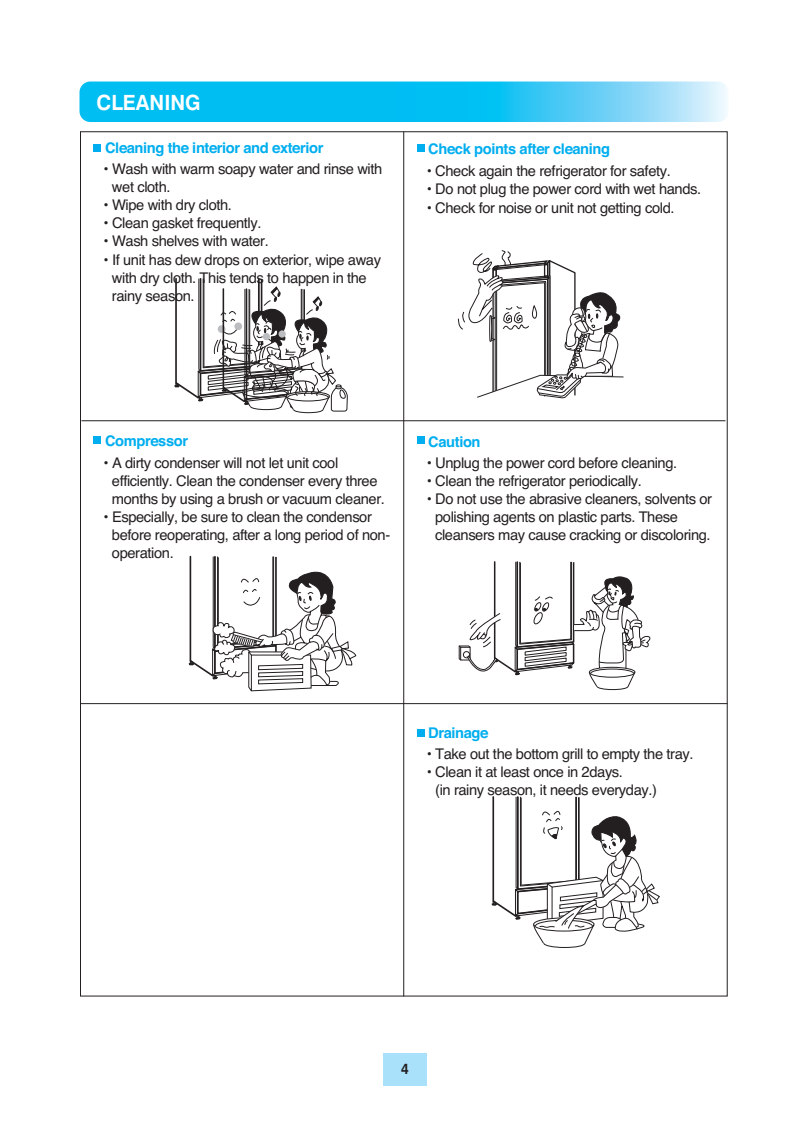
<style>
.page{position:relative;width:810px;height:1134px;background:#fff}
.page>*{position:absolute;margin:0;border:0;box-sizing:border-box;transform-origin:0 0}
.t1{font:700 21px "Swiss 721 BT";color:#fff;scale:.95 1}
.t2{font:700 15px "Swiss 721 BT";color:#231f20;scale:.9 1}
.t3{font:14.7px/18.1px "Helvetica";letter-spacing:-.03em;color:#231f20}
.t4{font:700 14.7px "Helvetica";letter-spacing:-.03em;color:#00aeef}
</style>
<div class="page">
<div style="left:383px;top:1053px;width:44px;height:33px;background:#aae1fa"></div>
<svg style="left:80px;top:82px;width:648px;height:40px;background:#2ac6f4"></svg>
<hr style="left:81px;top:420px;width:644px;height:1px;background:#231f20">
<svg style="left:188px;top:555px;width:168px;height:137px"></svg>
<svg style="left:491px;top:796px;width:169px;height:152px"></svg>
<svg style="left:458px;top:561px;width:193px;height:129px"></svg>
<svg style="left:458px;top:250px;width:166px;height:148px"></svg>
<hr style="left:547px;top:279px;width:1px;height:96px;background:#231f20">
<hr style="left:550px;top:276px;width:1px;height:99px;background:#231f20">
<hr style="left:403px;top:132px;width:1px;height:864px;background:#231f20">
<hr style="left:80px;top:703px;width:647px;height:1px;background:#231f20">
<svg style="left:173px;top:278px;width:175px;height:144px"></svg>
<div style="left:94px;top:145px;width:7px;height:7px;background:#00aeef"></div>
<div style="left:417px;top:145px;width:7px;height:7px;background:#00aeef"></div>
<div style="left:94px;top:437px;width:7px;height:7px;background:#00aeef"></div>
<div style="left:417px;top:437px;width:7px;height:7px;background:#00aeef"></div>
<div style="left:417px;top:729px;width:7px;height:7px;background:#00aeef"></div>
<h1 class="t1" style="left:96px;top:90px;width:111px">CLEANING</h1>
<p class="t4" style="left:105px;top:142px;width:220px">Cleaning the interior and exterior</p>
<p class="t3" style="left:112px;top:161px;width:272px;text-indent:-8px">• Wash with warm soapy water and rinse with wet cloth.</p>
<p class="t3" style="left:104px;top:197px;width:130px">• Wipe with dry cloth.</p>
<p class="t3" style="left:104px;top:216px;width:159px">• Clean gasket frequently.</p>
<p class="t3" style="left:104px;top:234px;width:167px">• Wash shelves with water.</p>
<p class="t3" style="left:112px;top:252px;width:271px;text-indent:-8px">• If unit has dew drops on exterior, wipe away with dry cloth. This tends to happen in the rainy season.</p>
<p class="t4" style="left:428px;top:144px;width:183px">Check points after cleaning</p>
<p class="t3" style="left:427px;top:164px;width:246px">• Check again the refrigerator for safety.</p>
<p class="t3" style="left:427px;top:182px;width:276px">• Do not plug the power cord with wet hands.</p>
<p class="t3" style="left:427px;top:200px;width:249px">• Check for noise or unit not getting cold.</p>
<p class="t4" style="left:105px;top:435px;width:85px">Compressor</p>
<p class="t3" style="left:112px;top:455px;width:274px;text-indent:-8px">• A dirty condenser will not let unit cool efficiently. Clean the condenser every three months by using a brush or vacuum cleaner.</p>
<p class="t3" style="left:112px;top:509px;width:280px;text-indent:-8px">• Especially, be sure to clean the condensor before reoperating, after a long period of non&shy;operation.</p>
<p class="t4" style="left:428px;top:436px;width:54px">Caution</p>
<p class="t3" style="left:427px;top:455px;width:252px">• Unplug the power cord before cleaning.</p>
<p class="t3" style="left:427px;top:473px;width:217px">• Clean the refrigerator periodically.</p>
<p class="t3" style="left:435px;top:491px;width:278px;text-indent:-8px">• Do not use the abrasive cleaners, solvents or polishing agents on plastic parts. These cleansers may cause cracking or discoloring.</p>
<p class="t4" style="left:428px;top:727px;width:62px">Drainage</p>
<p class="t3" style="left:427px;top:746px;width:268px">• Take out the bottom grill to empty the tray.</p>
<p class="t3" style="left:435px;top:764px;width:223px;text-indent:-8px">• Clean it at least once in 2days.<br>(in rainy season, it needs everyday.)</p>
<p class="t2" style="left:401px;top:1060px;width:10px">4</p>
</div>
